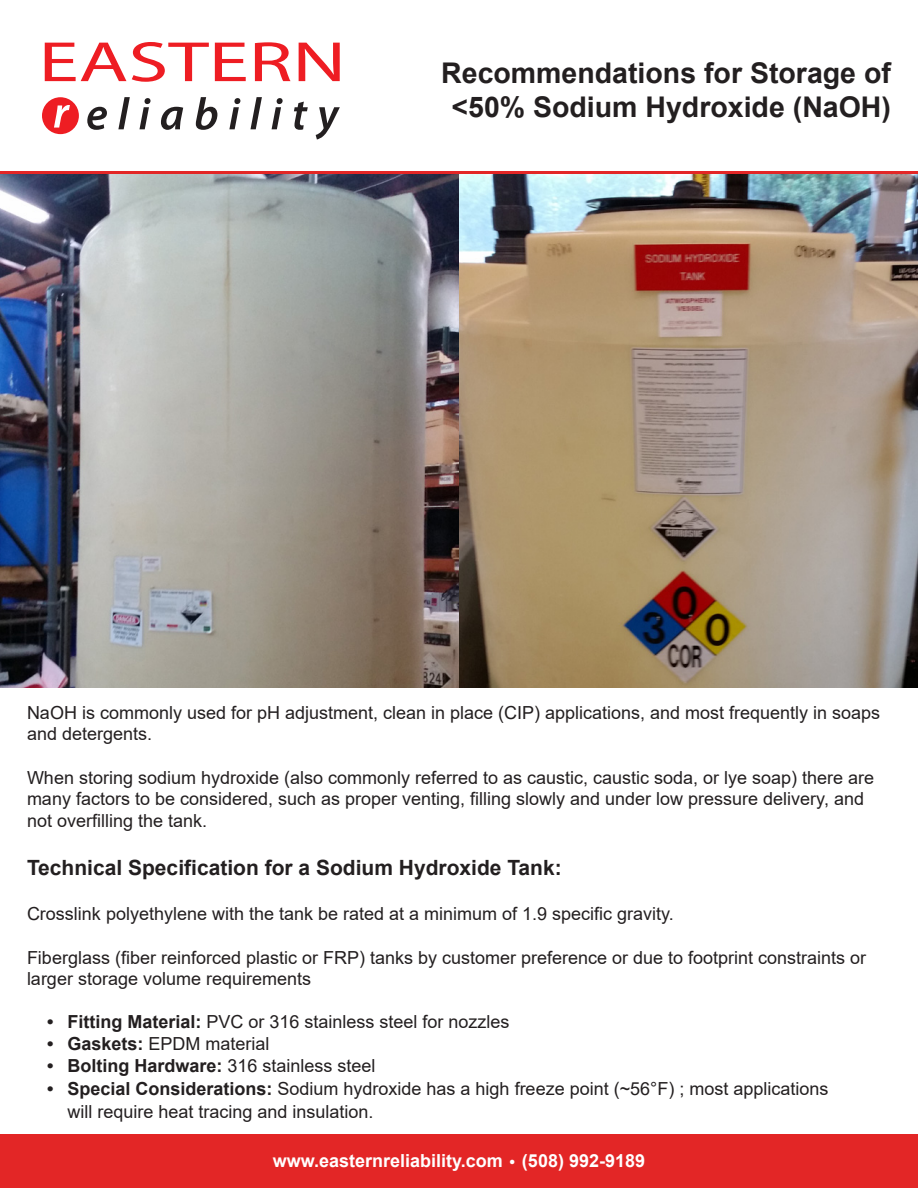
<style>
.page{position:relative;width:918px;height:1188px;background:#fff}
.page>*{position:absolute;margin:0;border:0;box-sizing:border-box;transform-origin:0 0}
.t1{font:700 28.5px/34.2px "Arial";color:#231f20;text-align:center}
.t2{font:700 21px "Arial";color:#231f20}
.t3{font:18px/21.6px "Arial";color:#231f20}
.t4{font:700 18px "Arial";color:#fff}
.t5{font:700 18px "Arial";color:#231f20}
.s1{font-weight:700}
.s2{font-weight:400}
.s3{font-family:"Spectral";font-weight:400}
</style>
<div class="page">
<div style="left:0;top:1134px;width:918px;height:54px;background:#e32626"></div>
<svg style="left:45px;top:43px;width:81px;height:38px"></svg>
<svg style="left:132px;top:42px;width:77px;height:40px"></svg>
<svg style="left:215px;top:43px;width:31px;height:38px"></svg>
<svg style="left:255px;top:42px;width:36px;height:39px"></svg>
<svg style="left:299px;top:43px;width:41px;height:38px"></svg>
<svg style="left:87px;top:107px;width:20px;height:23px"></svg>
<svg style="left:118px;top:97px;width:12px;height:32px"></svg>
<svg style="left:139px;top:98px;width:12px;height:31px"></svg>
<svg style="left:161px;top:107px;width:22px;height:23px"></svg>
<svg style="left:196px;top:97px;width:21px;height:33px"></svg>
<svg style="left:229px;top:98px;width:11px;height:31px"></svg>
<svg style="left:250px;top:97px;width:12px;height:32px"></svg>
<svg style="left:272px;top:98px;width:11px;height:31px"></svg>
<svg style="left:294px;top:102px;width:14px;height:28px"></svg>
<svg style="left:316px;top:107px;width:24px;height:32px"></svg>
<svg style="left:42px;top:97px;width:37px;height:37px"></svg>
<img style="left:0;top:174px;width:918px;height:514px">
<hr style="left:0;top:171px;width:918px;height:3px;background:#e32626">
<h1 class="t1" style="left:441px;top:56px;width:451px">Recommendations for Storage of &lt;50% Sodium Hydroxide (NaOH)</h1>
<p class="t3" style="left:27px;top:702px;width:855px">NaOH is commonly used for pH adjustment, clean in place (CIP) applications, and most frequently in soaps and detergents.</p>
<p class="t3" style="left:27px;top:766px;width:849px">When storing sodium hydroxide (also commonly referred to as caustic, caustic soda, or lye soap) there are many factors to be considered, such as proper venting, filling slowly and under low pressure delivery, and not overfilling the tank.</p>
<p class="t2" style="left:27px;top:853px;width:536px">Technical Specification for a Sodium Hydroxide Tank:</p>
<p class="t3" style="left:27px;top:903px;width:648px">Crosslink polyethylene with the tank be rated at a minimum of 1.9 specific gravity.</p>
<p class="t3" style="left:27px;top:946px;width:841px">Fiberglass (fiber reinforced plastic or FRP) tanks by customer preference or due to footprint constraints or larger storage volume requirements</p>
<p class="t3" style="left:47px;top:1011px;width:464px"><span class="s1">• Fitting Material:</span> PVC or 316 stainless steel for nozzles</p>
<p class="t3" style="left:47px;top:1033px;width:224px"><span class="s1">• Gaskets:</span> EPDM material</p>
<p class="t5" style="left:47px;top:1053px;width:330px">• Bolting Hardware: <span class="s2">316 stainless steel</span></p>
<p class="t3" style="left:68px;top:1077px;width:762px;line-height:23.4px;text-indent:-20px"><span class="s1">• Special Considerations:</span> Sodium hydroxide has a high freeze point (~56°F) ; most applications will require heat tracing and insulation.</p>
<p class="t4" style="left:273px;top:1148px;width:374px">www.easternreliability.com <span class="s3">•</span> (508) 992-9189</p>
</div>
